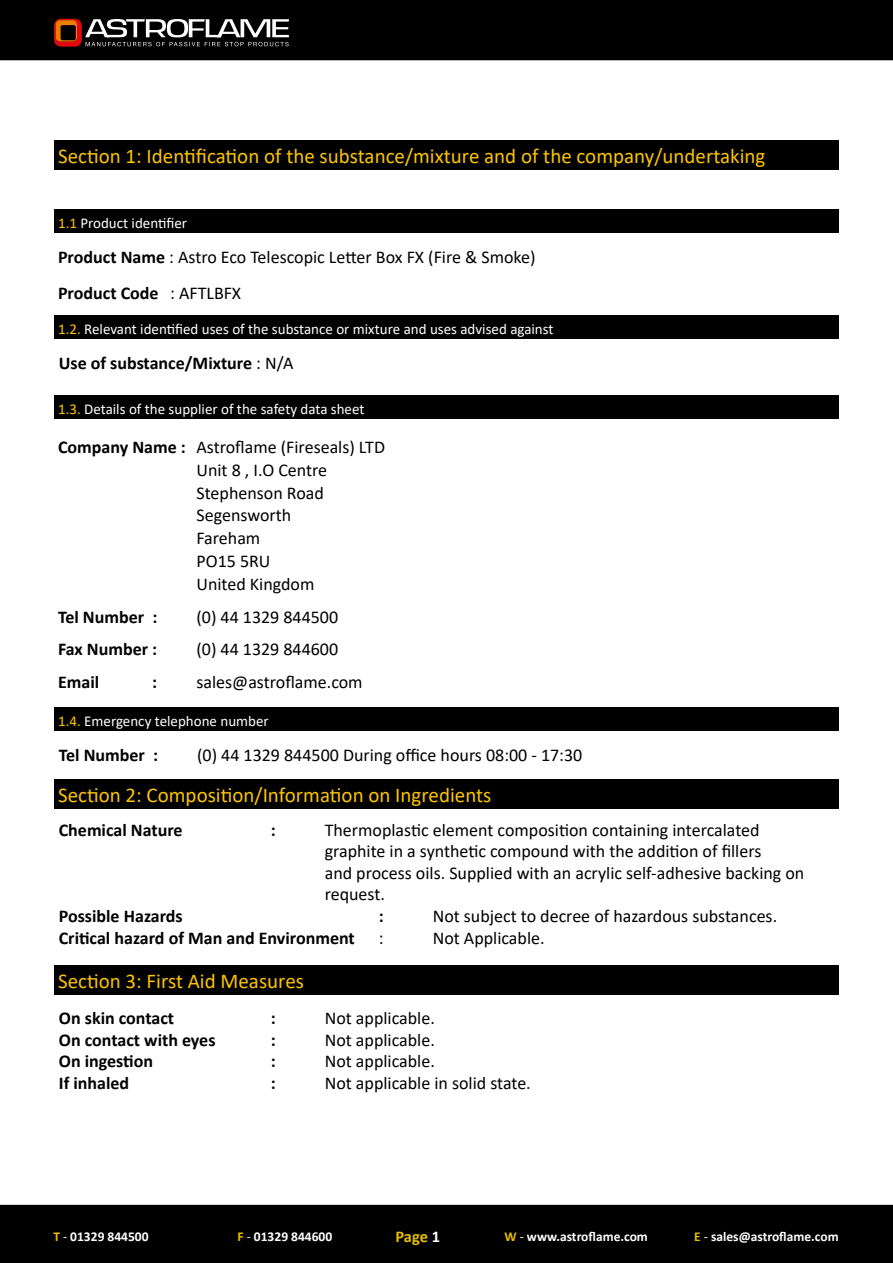
<style>
.page{position:relative;width:893px;height:1263px;background:#fff}
.page>*{position:absolute;margin:0;border:0;box-sizing:border-box;transform-origin:0 0}
.t1{font:21px "Calibri";color:#fdc500}
.t2{font:18px/22.8px "Calibri";color:#000}
.t3{font:700 18px "Calibri";color:#000}
.t4{font:700 16.5px "Calibri";color:#ebbe00}
.t5{font:15px "Calibri";color:#fff}
.t6{font:700 13.5px "Calibri";color:#fff}
.s1{color:#fdc500}
.s2{font-weight:700}
.s3{font-weight:400}
.s4{color:#ebbe00}
.s5{color:#fff}
</style>
<div class="page">
<div style="left:0;top:0;width:893px;height:60px;background:#000"></div>
<div style="left:0;top:1205px;width:893px;height:58px;background:#000"></div>
<svg style="left:54px;top:19px;width:235px;height:28px"></svg>
<div style="left:54px;top:140px;width:785px;height:30px;background:#000"></div>
<div style="left:54px;top:209px;width:785px;height:24px;background:#000"></div>
<div style="left:54px;top:315px;width:785px;height:24px;background:#000"></div>
<div style="left:54px;top:395px;width:785px;height:24px;background:#000"></div>
<div style="left:54px;top:708px;width:785px;height:23px;background:#000"></div>
<div style="left:54px;top:779px;width:785px;height:30px;background:#000"></div>
<div style="left:54px;top:965px;width:785px;height:30px;background:#000"></div>
<p class="t1" style="left:58px;top:142px;width:709px">Section 1: Identification of the substance/mixture and of the company/undertaking</p>
<p class="t5" style="left:58px;top:212px;width:131px"><span class="s1">1.1</span> Product identifier</p>
<p class="t2" style="left:58px;top:245px;width:479px"><span class="s2">Product Name</span> : Astro Eco Telescopic Letter Box FX (Fire &amp; Smoke)</p>
<p class="t3" style="left:58px;top:280px;width:185px">Product Code <span class="s3">: AFTLBFX</span></p>
<p class="t5" style="left:58px;top:318px;width:497px"><span class="s1">1.2.</span> Relevant identified uses of the substance or mixture and uses advised against</p>
<p class="t3" style="left:59px;top:351px;width:236px">Use of substance/Mixture <span class="s3">: N/A</span></p>
<p class="t5" style="left:58px;top:398px;width:308px"><span class="s1">1.3.</span> Details of the supplier of the safety data sheet</p>
<p class="t2" style="left:196px;top:435px;width:190px;text-indent:-138px"><span class="s2">Company Name :</span> Astroflame (Fireseals) LTD<br>Unit 8 , I.O Centre<br>Stephenson Road<br>Segensworth<br>Fareham<br>PO15 5RU<br>United Kingdom</p>
<p class="t3" style="left:58px;top:604px;width:101px">Tel Number :</p>
<p class="t2" style="left:196px;top:605px;width:143px">(0) 44 1329 844500</p>
<p class="t3" style="left:58px;top:637px;width:101px">Fax Number :</p>
<p class="t2" style="left:196px;top:637px;width:143px">(0) 44 1329 844600</p>
<p class="t3" style="left:58px;top:669px;width:43px">Email</p>
<p class="t3" style="left:152px;top:669px;width:6px">:</p>
<p class="t2" style="left:196px;top:670px;width:168px">sales@astroflame.com</p>
<p class="t5" style="left:58px;top:711px;width:212px"><span class="s1">1.4.</span> Emergency telephone number</p>
<p class="t3" style="left:59px;top:742px;width:101px">Tel Number :</p>
<p class="t2" style="left:197px;top:743px;width:387px">(0) 44 1329 844500 During office hours 08:00 - 17:30</p>
<p class="t1" style="left:58px;top:780px;width:435px">Section 2: Composition/Information on Ingredients</p>
<p class="t3" style="left:59px;top:817px;width:125px">Chemical Nature</p>
<p class="t3" style="left:271px;top:817px;width:6px">:</p>
<p class="t2" style="left:325px;top:818px;width:481px;line-height:21.6px">Thermoplastic element composition containing intercalated graphite in a synthetic compound with the addition of fillers<br>and process oils. Supplied with an acrylic self-adhesive backing on request.</p>
<p class="t3" style="left:59px;top:903px;width:126px">Possible Hazards</p>
<p class="t3" style="left:379px;top:903px;width:6px">:</p>
<p class="t2" style="left:433px;top:904px;width:346px">Not subject to decree of hazardous substances.</p>
<p class="t3" style="left:59px;top:925px;width:298px">Critical hazard of Man and Environment</p>
<p class="t2" style="left:379px;top:926px;width:6px">:</p>
<p class="t2" style="left:433px;top:926px;width:113px">Not Applicable.</p>
<p class="t1" style="left:58px;top:966px;width:247px">Section 3: First Aid Measures</p>
<p class="t3" style="left:59px;top:1005px;width:117px">On skin contact</p>
<p class="t3" style="left:271px;top:1005px;width:6px">:</p>
<p class="t2" style="left:325px;top:1006px;width:112px">Not applicable.</p>
<p class="t3" style="left:59px;top:1027px;width:158px">On contact with eyes</p>
<p class="t3" style="left:271px;top:1027px;width:6px">:</p>
<p class="t2" style="left:325px;top:1028px;width:112px">Not applicable.</p>
<p class="t3" style="left:59px;top:1048px;width:96px">On ingestion</p>
<p class="t3" style="left:271px;top:1048px;width:6px">:</p>
<p class="t2" style="left:325px;top:1049px;width:112px">Not applicable.</p>
<p class="t3" style="left:59px;top:1070px;width:72px">If inhaled</p>
<p class="t3" style="left:271px;top:1070px;width:6px">:</p>
<p class="t2" style="left:325px;top:1071px;width:208px">Not applicable in solid state.</p>
<p class="t6" style="left:53px;top:1227px;width:97px"><span class="s4">T</span> <span class="s3">-</span> 01329 844500</p>
<p class="t6" style="left:238px;top:1227px;width:96px"><span class="s4">F</span> <span class="s3">-</span> 01329 844600</p>
<p class="t4" style="left:395px;top:1225px;width:46px">Page <span class="s5">1</span></p>
<p class="t6" style="left:504px;top:1227px;width:145px"><span class="s4">W</span> <span class="s3">-</span> www.astroflame.com</p>
<p class="t6" style="left:694px;top:1227px;width:146px"><span class="s4">E</span> <span class="s3">-</span> sales@astroflame.com</p>
</div>
